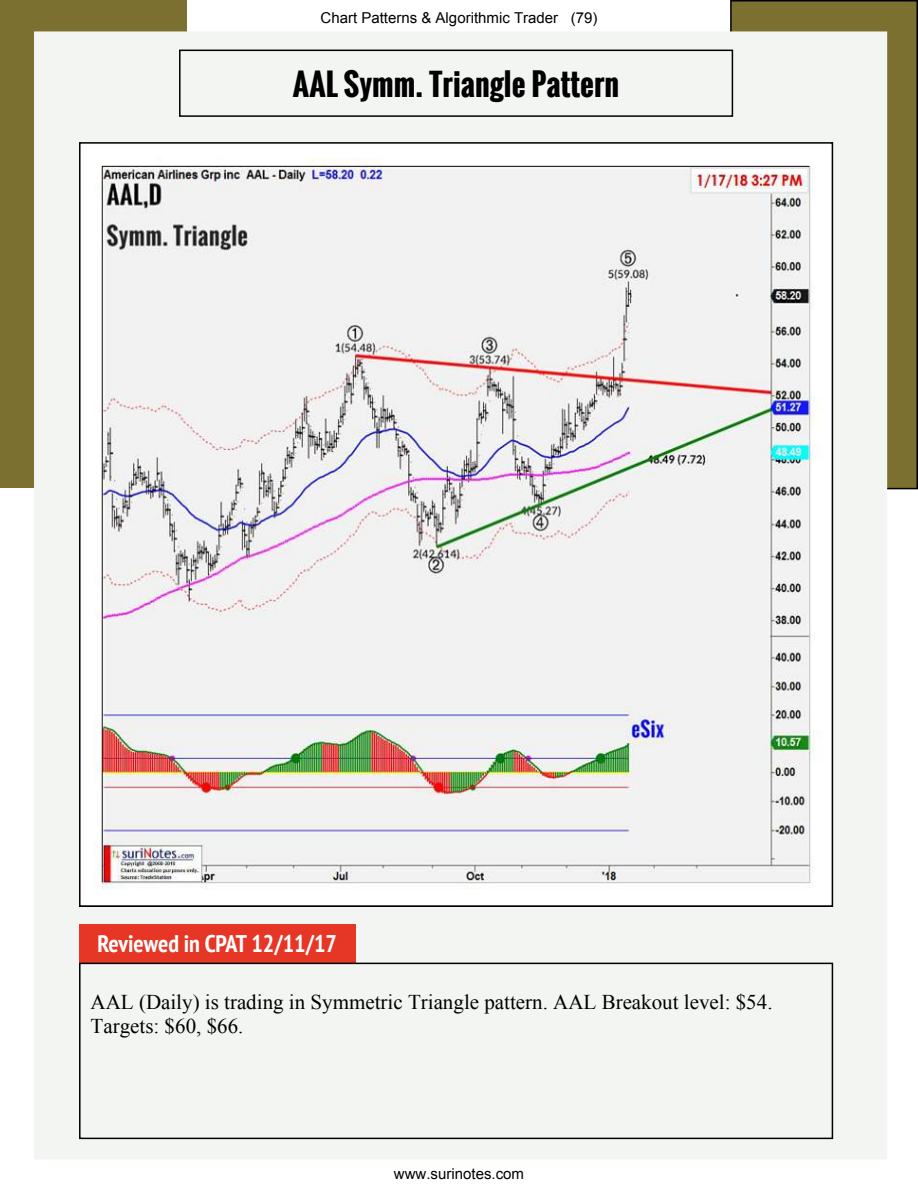
<style>
.page{position:relative;width:918px;height:1188px;background:#fff}
.page>*{position:absolute;margin:0;border:0;box-sizing:border-box;transform-origin:0 0}
.t1{font:700 30px "Oswald";color:#000}
.t2{font:700 condensed 24px "PT Sans";color:#fff}
.t3{font:21px/24.2px "Times New Roman";color:#000}
.t4{font:15px "Arial";color:#000}
</style>
<div class="page">
<div style="left:731px;top:1px;width:186px;height:488px;background:#7c7031"></div>
<div style="left:730px;top:0;width:188px;height:489px;border:2px solid #000"></div>
<div style="left:0;top:0;width:186px;height:488px;background:#7c7031"></div>
<div style="left:34px;top:31px;width:853px;height:1128px;background:#f2f5f2"></div>
<div style="left:79px;top:924px;width:276px;height:39px;background:#e63726"></div>
<div style="left:79px;top:963px;width:754px;height:176px;border:2px solid #000"></div>
<div style="left:179px;top:50px;width:554px;height:67px;border:2px solid #000"></div>
<img style="left:82px;top:146px;width:748px;height:758px">
<p class="t4" style="left:321px;top:12px;width:278px">Chart Patterns &amp; Algorithmic Trader (79)</p>
<h1 class="t1" style="left:293px;top:61px;width:328px">AAL Symm. Triangle Pattern</h1>
<p class="t2" style="left:97px;top:934px;width:241px">Reviewed in CPAT 12/11/17</p>
<p class="t3" style="left:91px;top:991px;width:684px">AAL (Daily) is trading in Symmetric Triangle pattern. AAL Breakout level: $54.<br>Targets: $60, $66.</p>
<p class="t4" style="left:394px;top:1168px;width:132px">www.surinotes.com</p>
</div>
